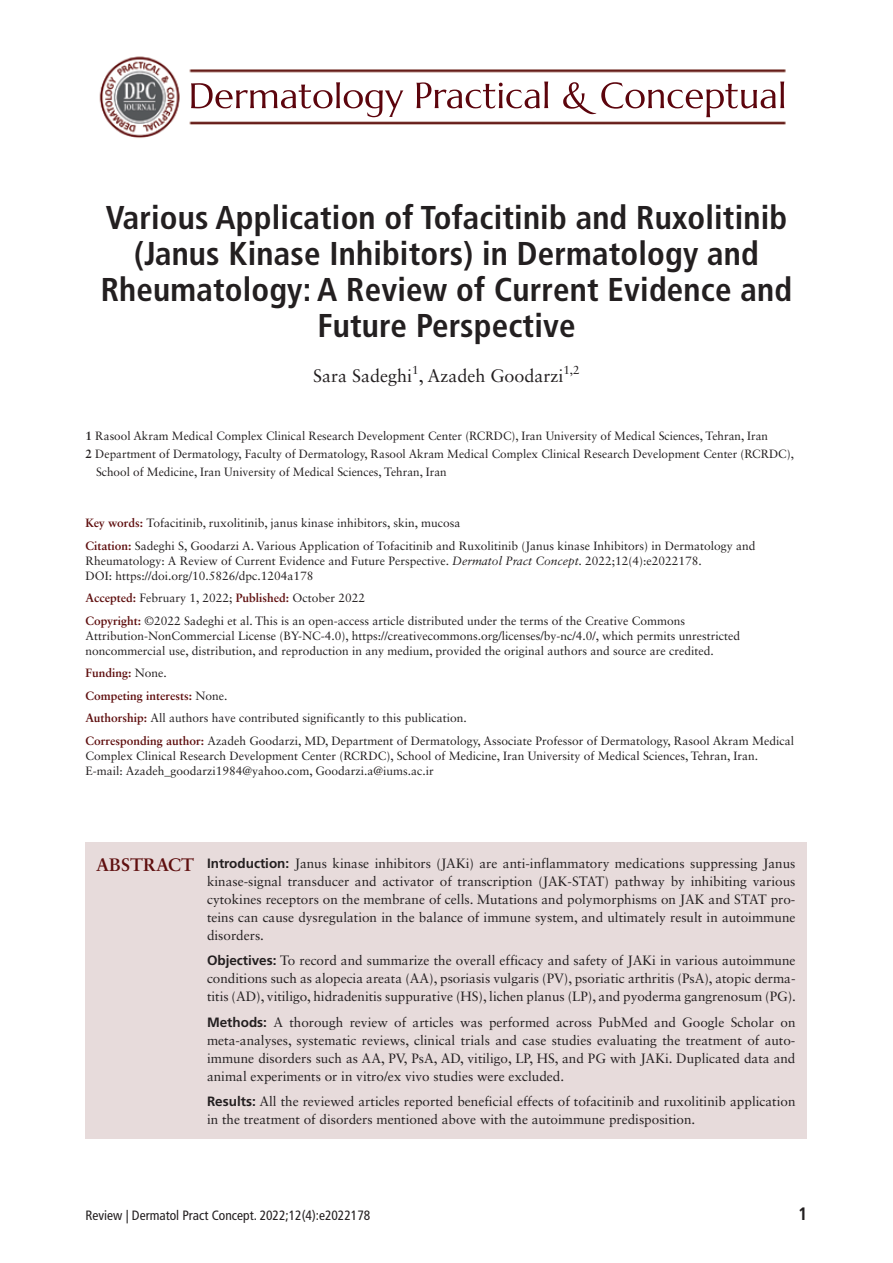
<style>
.page{position:relative;width:893px;height:1263px;background:#fff}
.page>*{position:absolute;margin:0;border:0;box-sizing:border-box;transform-origin:0 0}
.t1{font:700 condensed 33px/36px "Frutiger LT Std";letter-spacing:.005em;color:#231f20;text-align:center}
.t2{font:18px "Sabon LT Std";color:#231f20}
.t3{font:700 18px "Sabon LT Std";color:#5f0f0f}
.t4{font:700 condensed 18px "Frutiger LT Std";color:#231f20}
.t5{font:13.5px/18px "Sabon LT Std";color:#231f20;text-align:justify}
.t6{font:condensed 13.5px "Frutiger LT Std";color:#231f20}
.t7{font:12px/22.5px "Sabon LT Std";color:#231f20}
.s1{font-weight:700}
.s2{font-weight:700;color:#5f0f0f}
.s3{font-style:italic}
.s4{font-family:"Frutiger LT Std";font-weight:700}
</style>
<div class="page">
<img style="left:99px;top:56px;width:687px;height:82px">
<img style="left:544px;top:82px;width:240px;height:32px">
<div style="left:86px;top:842px;width:721px;height:297px;background:#e7dbdb"></div>
<h1 class="t1" style="left:101px;top:199px;width:693px">Various Application of Tofacitinib and Ruxolitinib (Janus Kinase Inhibitors) in Dermatology and Rheumatology: A Review of Current Evidence and Future Perspective</h1>
<h2 class="t2" style="left:313px;top:365px;width:268px">Sara Sadeghi<sup>1</sup>, Azadeh Goodarzi<sup>1,2</sup></h2>
<p class="t7" style="left:86px;top:425px;width:684px"><span class="s1">1</span> Rasool Akram Medical Complex Clinical Research Development Center (RCRDC), Iran University of Medical Sciences, Tehran, Iran</p>
<p class="t7" style="left:86px;top:443px;width:710px"><span class="s1">2</span> Department of Dermatology, Faculty of Dermatology, Rasool Akram Medical Complex Clinical Research Development Center (RCRDC),</p>
<p class="t7" style="left:96px;top:461px;width:352px">School of Medicine, Iran University of Medical Sciences, Tehran, Iran</p>
<p class="t7" style="left:86px;top:512px;width:671px"><span class="s2">Key words:</span> Tofacitinib, ruxolitinib, janus kinase inhibitors, skin, mucosa<br><span class="s2">Citation:</span> Sadeghi S, Goodarzi A. Various Application of Tofacitinib and Ruxolitinib (Janus kinase Inhibitors) in Dermatology and</p>
<p class="t7" style="left:86px;top:553px;width:618px;line-height:15px">Rheumatology: A Review of Current Evidence and Future Perspective. <span class="s3">Dermatol Pract Concept.</span> 2022;12(4):e2022178.<br>DOI: https://doi.org/10.5826/dpc.1204a178</p>
<p class="t7" style="left:86px;top:587px;width:601px"><span class="s2">Accepted:</span> February 1, 2022; <span class="s2">Published:</span> October 2022<br><span class="s2">Copyright:</span> ©2022 Sadeghi et al. This is an open-access article distributed under the terms of the Creative Commons</p>
<p class="t7" style="left:86px;top:628px;width:656px;line-height:15px">Attribution-NonCommercial License (BY-NC-4.0), https://creativecommons.org/licenses/by-nc/4.0/, which permits unrestricted noncommercial use, distribution, and reproduction in any medium, provided the original authors and source are credited.</p>
<p class="t7" style="left:86px;top:662px;width:710px"><span class="s2">Funding:</span> None.<br><span class="s2">Competing interests:</span> None.<br><span class="s2">Authorship:</span> All authors have contributed significantly to this publication.<br><span class="s2">Corresponding author:</span> Azadeh Goodarzi, MD, Department of Dermatology, Associate Professor of Dermatology, Rasool Akram Medical</p>
<p class="t7" style="left:86px;top:748px;width:674px;line-height:15px">Complex Clinical Research Development Center (RCRDC), School of Medicine, Iran University of Medical Sciences, Tehran, Iran.<br>E-mail: Azadeh_goodarzi1984@yahoo.com, Goodarzi.a@iums.ac.ir</p>
<h2 class="t3" style="left:96px;top:854px;width:100px">ABSTRACT</h2>
<p class="t5" style="left:207px;top:854px;width:590px"><span class="s4">Introduction:</span> Janus kinase inhibitors (JAKi) are anti-inflammatory medications suppressing Janus kinase-signal transducer and activator of transcription (JAK-STAT) pathway by inhibiting various cytokines receptors on the membrane of cells. Mutations and polymorphisms on JAK and STAT pro&shy;teins can cause dysregulation in the balance of immune system, and ultimately result in autoimmune disorders.</p>
<p class="t5" style="left:207px;top:951px;width:590px"><span class="s4">Objectives:</span> To record and summarize the overall efficacy and safety of JAKi in various autoimmune conditions such as alopecia areata (AA), psoriasis vulgaris (PV), psoriatic arthritis (PsA), atopic derma&shy;titis (AD), vitiligo, hidradenitis suppurative (HS), lichen planus (LP), and pyoderma gangrenosum (PG).</p>
<p class="t5" style="left:207px;top:1013px;width:590px"><span class="s4">Methods:</span> A thorough review of articles was performed across PubMed and Google Scholar on meta-analyses, systematic reviews, clinical trials and case studies evaluating the treatment of auto&shy;immune disorders such as AA, PV, PsA, AD, vitiligo, LP, HS, and PG with JAKi. Duplicated data and animal experiments or in vitro/ex vivo studies were excluded.</p>
<p class="t5" style="left:207px;top:1092px;width:590px"><span class="s4">Results:</span> All the reviewed articles reported beneficial effects of tofacitinib and ruxolitinib application in the treatment of disorders mentioned above with the autoimmune predisposition.</p>
<p class="t6" style="left:86px;top:1208px;width:286px">Review | Dermatol Pract Concept. 2022;12(4):e2022178</p>
<h2 class="t4" style="left:798px;top:1203px;width:11px">1</h2>
</div>
